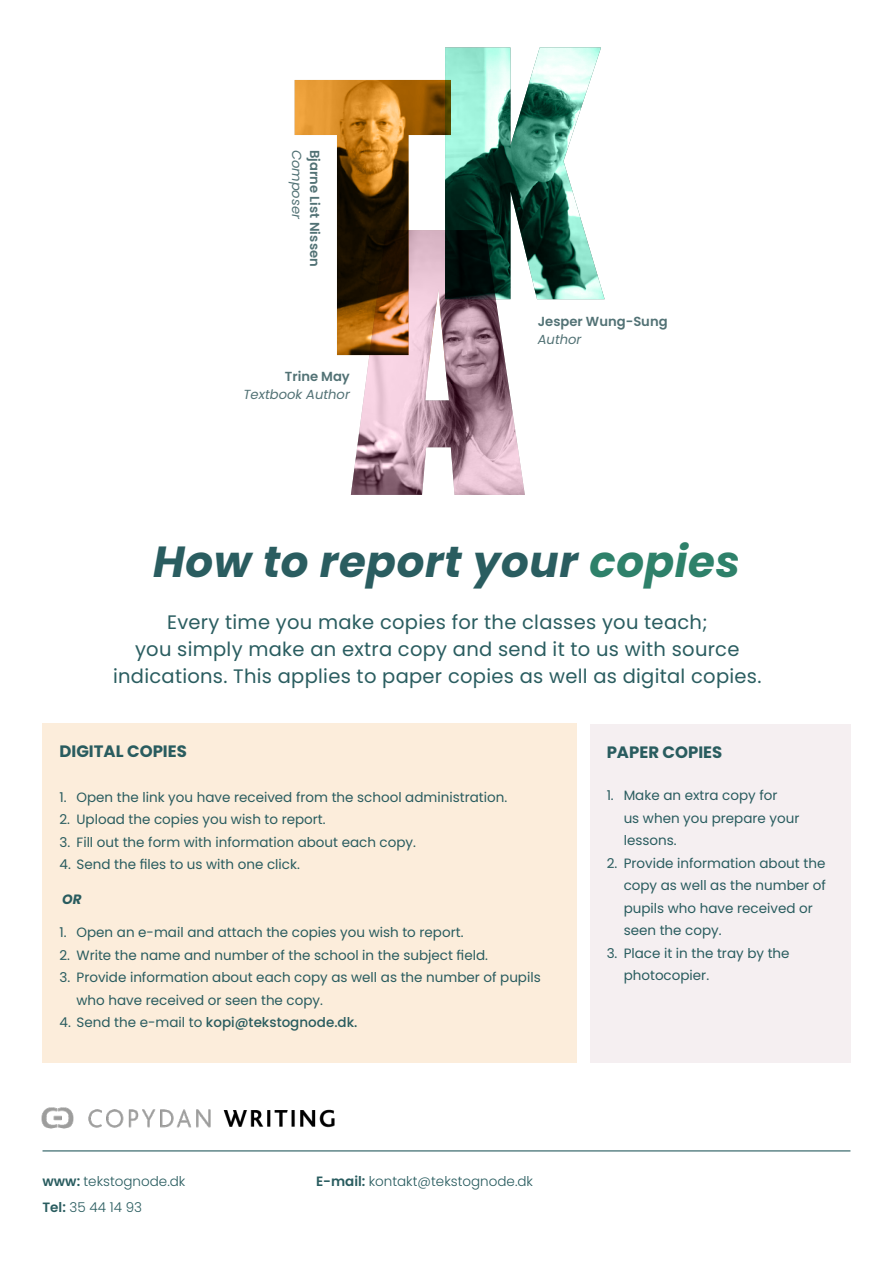
<style>
.page{position:relative;width:893px;height:1263px;background:#fff}
.page>*{position:absolute;margin:0;border:0;box-sizing:border-box;transform-origin:0 0}
.t1{font:italic 700 43.5px "Poppins";letter-spacing:.015em;color:#2a5d60}
.t2{font:19.5px/27px "Poppins";letter-spacing:.015em;color:#2a5d60;text-align:center}
.t3{font:700 16.5px "Poppins";color:#295c5f}
.t4{font:13.5px/22.5px "Poppins";color:#295c5f}
.t5{font:300 13.5px/25.5px "Poppins";color:#295c5f}
.t6{font:500 13.5px "Poppins";color:#295c5f}
.t7{font:italic 700 13.5px "Poppins";color:#295c5f}
.t8{font:600 13.2px "Poppins";color:#527275}
.t9{font:italic 13.2px "Poppins";color:#527275}
.s1{color:#2e816a}
.s2{font-weight:400}
.s3{font-weight:600}
</style>
<div class="page">
<hr style="left:43px;top:1150px;width:807px;height:1px;background:#2a5d60">
<div style="left:43px;top:723px;width:534px;height:339px;background:#fceddb"></div>
<div style="left:590px;top:724px;width:260px;height:338px;background:#f5eff1"></div>
<img style="left:351px;top:355px;width:174px;height:140px">
<svg style="left:376px;top:47px;width:229px;height:308px"></svg>
<img style="left:295px;top:80px;width:156px;height:275px">
<img style="left:41px;top:1107px;width:388px;height:45px">
<p class="t9" style="left:305px;top:150px;width:71px;rotate:90deg">Composer</p>
<p class="t8" style="left:322px;top:150px;width:119px;rotate:90deg">Bjarne List Nissen</p>
<p class="t8" style="left:285px;top:369px;width:67px">Trine May</p>
<p class="t9" style="left:243px;top:387px;width:108px">Textbook Author</p>
<p class="t8" style="left:538px;top:313px;width:131px">Jesper Wung-Sung</p>
<p class="t9" style="left:538px;top:331px;width:45px">Author</p>
<h1 class="t1" style="left:153px;top:536px;width:588px">How to report your <span class="s1">copies</span></h1>
<h2 class="t2" style="left:113px;top:609px;width:650px">Every time you make copies for the classes you teach;<br>you simply make an extra copy and send it to us with source indications. This applies to paper copies as well as digital copies.</h2>
<p class="t3" style="left:60px;top:742px;width:129px">DIGITAL COPIES</p>
<p class="t4" style="left:60px;top:786px;width:449px">1. Open the link you have received from the school administration.</p>
<p class="t4" style="left:60px;top:808px;width:268px">2. Upload the copies you wish to report.</p>
<p class="t4" style="left:60px;top:831px;width:358px">3. Fill out the form with information about each copy.</p>
<p class="t4" style="left:60px;top:853px;width:242px">4. Send the files to us with one click.</p>
<p class="t7" style="left:62px;top:891px;width:21px">OR</p>
<p class="t4" style="left:60px;top:921px;width:405px">1. Open an e-mail and attach the copies you wish to report.</p>
<p class="t4" style="left:60px;top:943px;width:430px">2. Write the name and number of the school in the subject field.</p>
<p class="t4" style="left:77px;top:966px;width:466px;text-indent:-17px">3. Provide information about each copy as well as the number of pupils who have received or seen the copy.</p>
<p class="t6" style="left:60px;top:1014px;width:299px"><span class="s2">4. Send the e-mail to</span> kopi@tekstognode.dk.</p>
<p class="t5" style="left:43px;top:1169px;width:144px"><span class="s3">www:</span> tekstognode.dk<br><span class="s3">Tel:</span> 35 44 14 93</p>
<p class="t5" style="left:316px;top:1169px;width:218px"><span class="s3">E-mail:</span> kontakt@tekstognode.dk</p>
<p class="t3" style="left:607px;top:743px;width:117px">PAPER COPIES</p>
<p class="t4" style="left:624px;top:784px;width:177px;text-indent:-17px">1. Make an extra copy for<br>us when you prepare your lessons.</p>
<p class="t4" style="left:624px;top:852px;width:204px;text-indent:-17px">2. Provide information about the copy as well as the number of pupils who have received or seen the copy.</p>
<p class="t4" style="left:624px;top:942px;width:167px;text-indent:-17px">3. Place it in the tray by the photocopier.</p>
</div>
